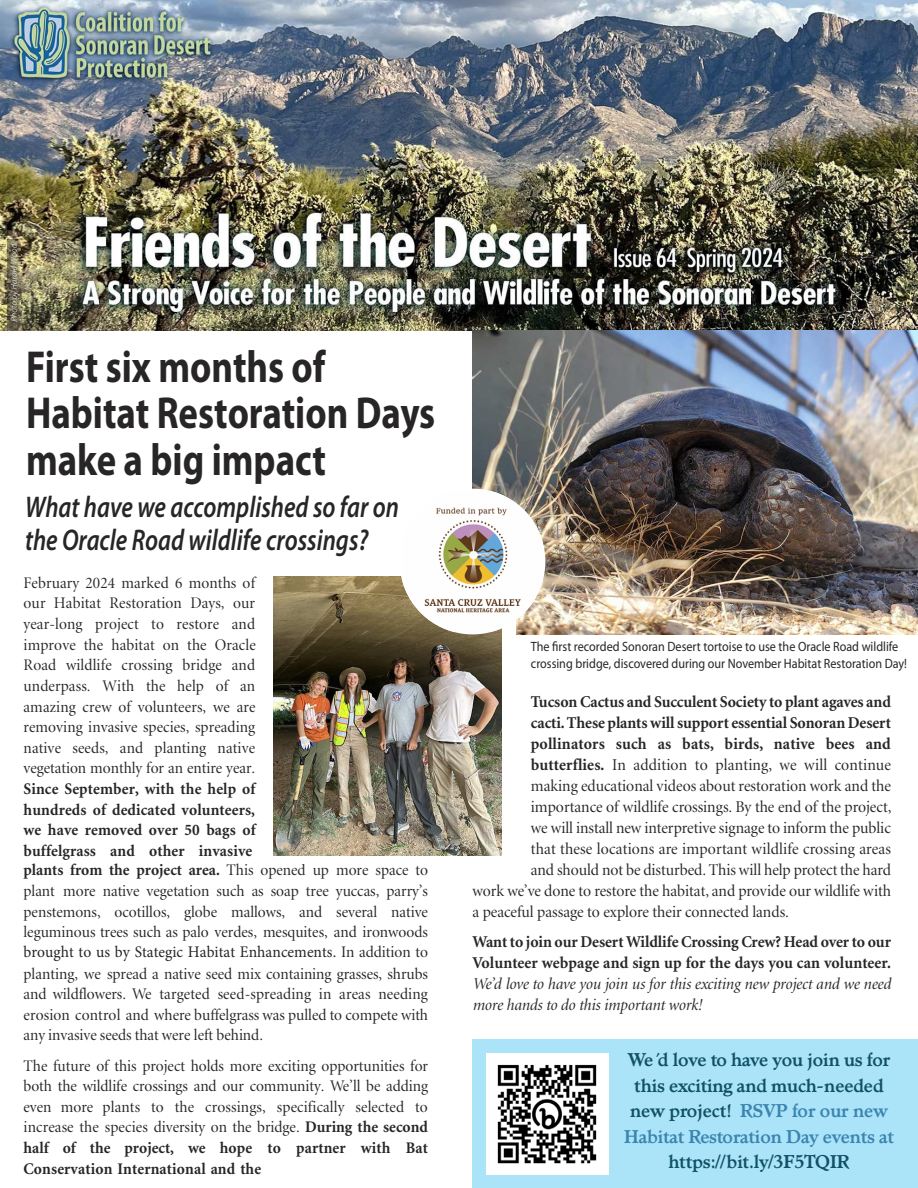
<style>
.page{position:relative;width:918px;height:1188px;background:#fff}
.page>*{position:absolute;margin:0;border:0;box-sizing:border-box;transform-origin:0 0}
.t1{font:700 45px/46.5px "Myriad Pro";color:#272526;scale:.82 1}
.t2{font:italic 600 30px/33px "Myriad Pro";color:#272526;scale:.8 1}
.t3{font:700 19.5px/25.5px "TC Administer";color:#115168;text-align:center;scale:.94 1}
.t4{font:16.5px "Minion Display";color:#272526;scale:.96 1}
.t5{font:700 16.5px/21px "Minion";letter-spacing:.005em;color:#272526;text-align:justify;scale:.96 1}
.t6{font:italic 16.5px/21px "Minion Display";color:#272526;scale:.96 1}
.t7{font:16.2px/20.5px "Minion Display";color:#272526;text-align:justify;scale:.96 1}
.t8{font:700 16.2px/20.4px "Minion";letter-spacing:.01em;color:#272526;scale:.96 1}
.t9{font:16.2px "Minion Pro";color:#272526;scale:.96 1}
.t10{font:13.5px/16.2px "Myriad Pro";color:#272526;scale:.9 1}
.s1{font-family:"Minion Display";font-weight:400}
.s2{font-family:"Minion Display"}
.s3{font-family:"Minion";font-weight:700}
.s4{color:#3c84b0}
</style>
<div class="page">
<img style="left:0;top:0;width:918px;height:331px">
<div style="left:472px;top:1040px;width:446px;height:148px;background:#abe4f9"></div>
<img style="left:486px;top:1053px;width:122px;height:121px">
<img style="left:472px;top:331px;width:446px;height:303px">
<div style="left:273px;top:580px;width:243px;height:284px;background:#fff"></div>
<img style="left:274px;top:577px;width:228px;height:278px">
<img style="left:402px;top:492px;width:141px;height:140px">
<img style="left:0;top:184px;width:99px;height:147px">
<img style="left:7px;top:240px;width:13px;height:91px">
<img style="left:10px;top:253px;width:9px;height:68px">
<h1 class="t1" style="left:26px;top:347px;width:501px">First six months of<br>Habitat Restoration Days make a big impact</h1>
<h2 class="t2" style="left:25px;top:493px;width:469px">What have we accomplished so far on the Oracle Road wildlife crossings?</h2>
<p class="t7" style="left:24px;top:574px;width:243px">February 2024 marked 6 months of our Habitat Restoration Days, our year-long project to restore and improve the habitat on the Oracle Road wildlife crossing bridge and underpass. With the help of an amazing crew of volunteers, we are removing invasive species, spreading native seeds, and planting native vegetation monthly for an entire year.</p>
<p class="t8" style="left:24px;top:780px;width:423px">Since September, with the help of<br>hundreds of dedicated volunteers,<br>we have removed over 50 bags of<br>buffelgrass and other invasive<br>plants from the project area. <span class="s1">This opened up more space to</span></p>
<p class="t7" style="left:24px;top:882px;width:423px">plant more native vegetation such as soap tree yuccas, parry’s penstemons, ocotillos, globe mallows, and several native leguminous trees such as palo verdes, mesquites, and ironwoods</p>
<p class="t9" style="left:24px;top:941px;width:423px">brought to us by Stategic Habitat Enhancements. <span class="s2">In addition to</span></p>
<p class="t7" style="left:24px;top:964px;width:423px">planting, we spread a native seed mix containing grasses, shrubs and wildflowers. We targeted seed-spreading in areas needing erosion control and where buffelgrass was pulled to compete with any invasive seeds that were left behind.</p>
<p class="t7" style="left:24px;top:1056px;width:423px">The future of this project holds more exciting opportunities for both the wildlife crossings and our community. We’ll be adding even more plants to the crossings, specifically selected to increase the species diversity on the bridge. <span class="s3">During the second</span></p>
<p class="t8" style="left:24px;top:1139px;width:423px">half of the project, we hope to partner with Bat<br>Conservation International and the</p>
<p class="t10" style="left:531px;top:640px;width:419px">The first recorded Sonoran Desert tortoise to use the Oracle Road wildlife crossing bridge, discovered during our November Habitat Restoration Day!</p>
<p class="t5" style="left:531px;top:692px;width:377px">Tucson Cactus and Succulent Society to plant agaves and cacti. These plants will support essential Sonoran Desert pollinators such as bats, birds, native bees and</p>
<p class="t4" style="left:531px;top:758px;width:377px"><span class="s3">butterflies.</span> In addition to planting, we will continue</p>
<p class="t4" style="left:531px;top:779px;width:377px">making educational videos about restoration work and the</p>
<p class="t4" style="left:531px;top:800px;width:377px">importance of wildlife crossings. By the end of the project,</p>
<p class="t4" style="left:531px;top:821px;width:376px">we will install new interpretive signage to inform the public</p>
<p class="t4" style="left:531px;top:842px;width:377px">that these locations are important wildlife crossing areas</p>
<p class="t4" style="left:531px;top:863px;width:377px">and should not be disturbed. This will help protect the hard</p>
<p class="t4" style="left:472px;top:884px;width:437px">work we’ve done to restore the habitat, and provide our wildlife with</p>
<p class="t4" style="left:472px;top:905px;width:331px">a peaceful passage to explore their connected lands.</p>
<p class="t5" style="left:472px;top:933px;width:437px">Want to join our Desert Wildlife Crossing Crew? Head over to our<br>Volunteer webpage and sign up for the days you can volunteer.</p>
<p class="t6" style="left:472px;top:975px;width:437px">We’d love to have you join us for this exciting new project and we need more hands to do this important work!</p>
<p class="t3" style="left:624px;top:1049px;width:288px">We'd love to have you join us for this exciting and much-needed new project! <span class="s4">RSVP for our new<br>Habitat Restoration Day events at</span></p>
<p class="t3" style="left:668px;top:1151px;width:194px">https://bit.ly/3F5TQIR</p>
</div>
